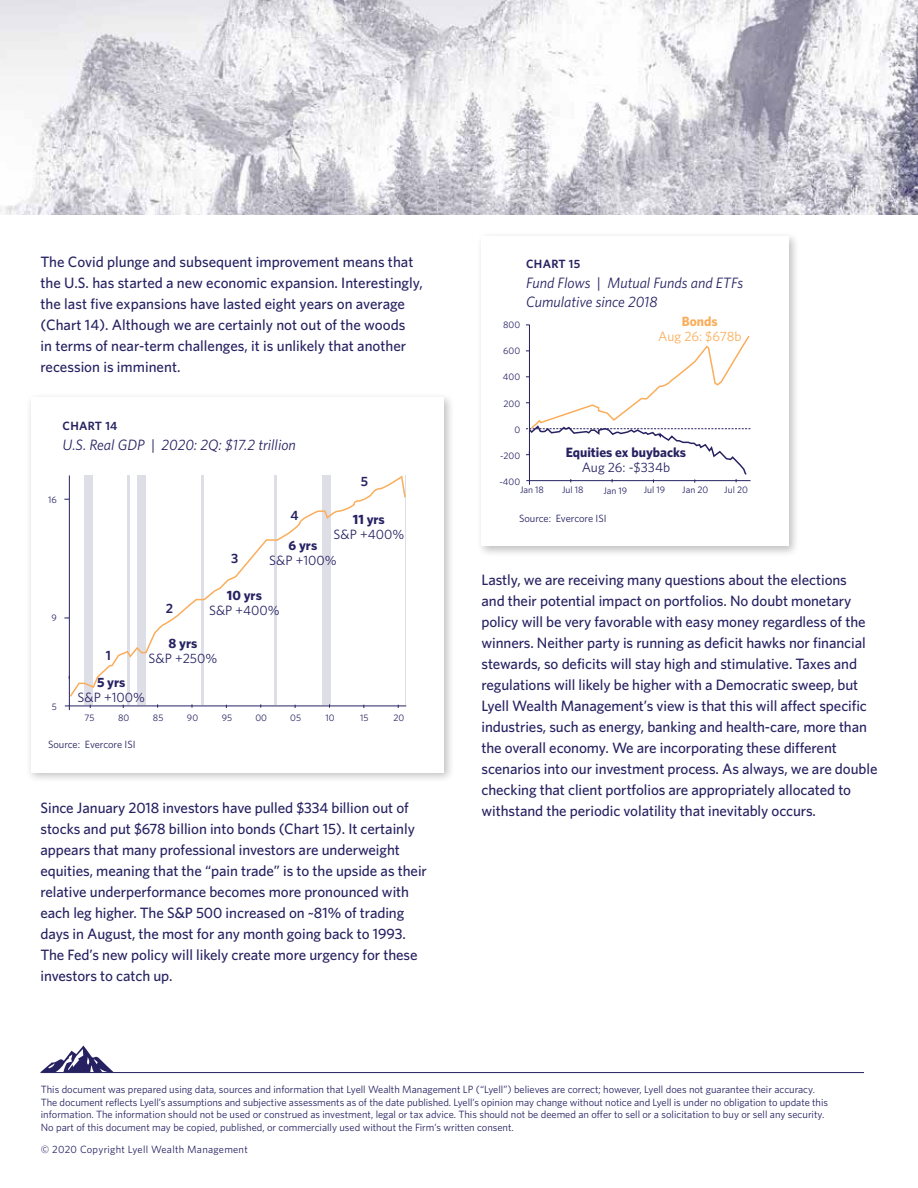
<style>
.page{position:relative;width:918px;height:1188px;background:#fff}
.page>*{position:absolute;margin:0;border:0;box-sizing:border-box;transform-origin:0 0}
.t1{font:500 15px/21px "Whitney";letter-spacing:-.005em;color:#262262}
.t2{font:italic 15px/19.5px "Whitney";color:#262262}
.t3{font:13.5px "Whitney";color:#262262}
.t4{font:700 13.5px "Whitney";color:#262262}
.t5{font:13.5px "Whitney";letter-spacing:-.005em;color:#faad5a}
.t6{font:600 13.5px "Whitney";color:#262262}
.t7{font:700 13.5px "Whitney";color:#faad5a}
.t8{font:600 12px "Whitney";letter-spacing:.025em;color:#262262}
.t9{font:10.5px/12.6px "Whitney";color:#262262}
.t10{font:10.5px "Whitney";letter-spacing:.025em;color:#262262}
.t11{font:9.45px "Whitney";color:#262262}
</style>
<div class="page">
<img style="left:0;top:0;width:918px;height:214px">
<svg style="left:41px;top:1046px;width:73px;height:26px"></svg>
<hr style="left:40px;top:1072px;width:824px;height:1px;background:#262262">
<div style="left:26px;top:392px;width:429px;height:392px;background:#000;opacity:.25"></div>
<div style="left:31px;top:397px;width:413px;height:375px;background:#fff"></div>
<hr style="left:65px;top:706px;width:341px;height:1px;background:#262262">
<hr style="left:69px;top:475px;width:1px;height:235px;background:#262262">
<div style="left:84px;top:475px;width:9px;height:230px;background:#dedee7"></div>
<div style="left:137px;top:475px;width:9px;height:230px;background:#dedee7"></div>
<hr style="left:127px;top:475px;width:3px;height:230px;background:#262262">
<hr style="left:201px;top:475px;width:3px;height:230px;background:#262262">
<hr style="left:275px;top:475px;width:2px;height:230px;background:#262262">
<hr style="left:405px;top:475px;width:1px;height:230px;background:#262262">
<div style="left:322px;top:475px;width:9px;height:230px;background:#dedee7"></div>
<svg style="left:68px;top:475px;width:338px;height:223px"></svg>
<div style="left:476px;top:231px;width:325px;height:326px;background:#000;opacity:.25"></div>
<div style="left:481px;top:237px;width:308px;height:309px;background:#fff"></div>
<hr style="left:529px;top:325px;width:1px;height:160px;background:#262262">
<svg style="left:526px;top:336px;width:225px;height:147px"></svg>
<p class="t1" style="left:40px;top:251px;width:384px">The Covid plunge and subsequent improvement means that the U.S. has started a new economic expansion. Interestingly, the last five expansions have lasted eight years on average (Chart 14). Although we are certainly not out of the woods<br>in terms of near-term challenges, it is unlikely that another recession is imminent.</p>
<p class="t8" style="left:63px;top:419px;width:56px">CHART 14</p>
<p class="t2" style="left:63px;top:435px;width:235px">U.S. Real GDP | 2020: 2Q: $17.2 trillion</p>
<p class="t11" style="left:48px;top:494px;width:10px">16</p>
<p class="t6" style="left:361px;top:473px;width:9px">5</p>
<p class="t11" style="left:51px;top:613px;width:7px">9</p>
<p class="t11" style="left:52px;top:701px;width:7px">5</p>
<p class="t6" style="left:106px;top:647px;width:7px">1</p>
<p class="t6" style="left:166px;top:600px;width:9px">2</p>
<p class="t6" style="left:231px;top:550px;width:9px">3</p>
<p class="t6" style="left:290px;top:507px;width:10px">4</p>
<p class="t4" style="left:353px;top:511px;width:33px">11 yrs</p>
<p class="t3" style="left:334px;top:527px;width:72px">S&amp;P +400%</p>
<p class="t4" style="left:288px;top:537px;width:30px">6 yrs</p>
<p class="t3" style="left:269px;top:552px;width:69px">S&amp;P +100%</p>
<p class="t4" style="left:227px;top:587px;width:37px">10 yrs</p>
<p class="t3" style="left:209px;top:602px;width:72px">S&amp;P +400%</p>
<p class="t4" style="left:168px;top:635px;width:30px">8 yrs</p>
<p class="t3" style="left:148px;top:650px;width:70px">S&amp;P +250%</p>
<p class="t4" style="left:97px;top:674px;width:30px">5 yrs</p>
<p class="t3" style="left:77px;top:689px;width:69px">S&amp;P +100%</p>
<p class="t11" style="left:84px;top:712px;width:11px">75</p>
<p class="t11" style="left:118px;top:712px;width:13px">80</p>
<p class="t11" style="left:153px;top:712px;width:12px">85</p>
<p class="t11" style="left:187px;top:712px;width:13px">90</p>
<p class="t11" style="left:222px;top:712px;width:12px">95</p>
<p class="t11" style="left:255px;top:712px;width:13px">00</p>
<p class="t11" style="left:290px;top:712px;width:12px">05</p>
<p class="t11" style="left:325px;top:712px;width:11px">10</p>
<p class="t11" style="left:360px;top:712px;width:10px">15</p>
<p class="t11" style="left:393px;top:712px;width:12px">20</p>
<p class="t9" style="left:48px;top:737px;width:89px">Source: Evercore ISI</p>
<p class="t1" style="left:40px;top:797px;width:388px">Since January 2018 investors have pulled $334 billion out of stocks and put $678 billion into bonds (Chart 15). It certainly appears that many professional investors are underweight equities, meaning that the “pain trade” is to the upside as their relative underperformance becomes more pronounced with each leg higher. The S&amp;P 500 increased on ~81% of trading days in August, the most for any month going back to 1993.<br>The Fed’s new policy will likely create more urgency for these investors to catch up.</p>
<p class="t8" style="left:526px;top:257px;width:56px">CHART 15</p>
<p class="t2" style="left:526px;top:273px;width:219px">Fund Flows | Mutual Funds and ETFs<br>Cumulative since 2018</p>
<p class="t11" style="left:503px;top:319px;width:19px">800</p>
<p class="t11" style="left:503px;top:346px;width:19px">600</p>
<p class="t11" style="left:503px;top:372px;width:19px">400</p>
<p class="t7" style="left:682px;top:313px;width:37px">Bonds</p>
<p class="t5" style="left:658px;top:328px;width:85px">Aug 26: $678b</p>
<p class="t11" style="left:503px;top:398px;width:18px">200</p>
<p class="t11" style="left:514px;top:424px;width:7px">0</p>
<p class="t11" style="left:500px;top:450px;width:21px">-200</p>
<p class="t11" style="left:499px;top:476px;width:22px">-400</p>
<p class="t4" style="left:566px;top:445px;width:122px">Equities ex buybacks</p>
<p class="t3" style="left:582px;top:460px;width:90px">Aug 26: -$334b</p>
<p class="t11" style="left:520px;top:484px;width:25px">Jan 18</p>
<p class="t11" style="left:562px;top:485px;width:23px">Jul 18</p>
<p class="t11" style="left:603px;top:485px;width:25px">Jan 19</p>
<p class="t11" style="left:644px;top:484px;width:23px">Jul 19</p>
<p class="t11" style="left:682px;top:485px;width:28px">Jan 20</p>
<p class="t11" style="left:724px;top:484px;width:25px">Jul 20</p>
<p class="t9" style="left:519px;top:512px;width:89px">Source: Evercore ISI</p>
<p class="t1" style="left:481px;top:569px;width:398px">Lastly, we are receiving many questions about the elections<br>and their potential impact on portfolios. No doubt monetary policy will be very favorable with easy money regardless of the winners. Neither party is running as deficit hawks nor financial stewards, so deficits will stay high and stimulative. Taxes and regulations will likely be higher with a Democratic sweep, but Lyell Wealth Management’s view is that this will affect specific industries, such as energy, banking and health-care, more than the overall economy. We are incorporating these different scenarios into our investment process. As always, we are double checking that client portfolios are appropriately allocated to withstand the periodic volatility that inevitably occurs.</p>
<p class="t9" style="left:41px;top:1083px;width:789px">This document was prepared using data, sources and information that Lyell Wealth Management LP (“Lyell”) believes are correct; however, Lyell does not guarantee their accuracy.<br>The document reflects Lyell’s assumptions and subjective assessments as of the date published. Lyell’s opinion may change without notice and Lyell is under no obligation to update this information. The information should not be used or construed as investment, legal or tax advice. This should not be deemed an offer to sell or a solicitation to buy or sell any security.<br>No part of this document may be copied, published, or commercially used without the Firm’s written consent.</p>
<p class="t10" style="left:41px;top:1143px;width:208px">© 2020 Copyright Lyell Wealth Management</p>
</div>
